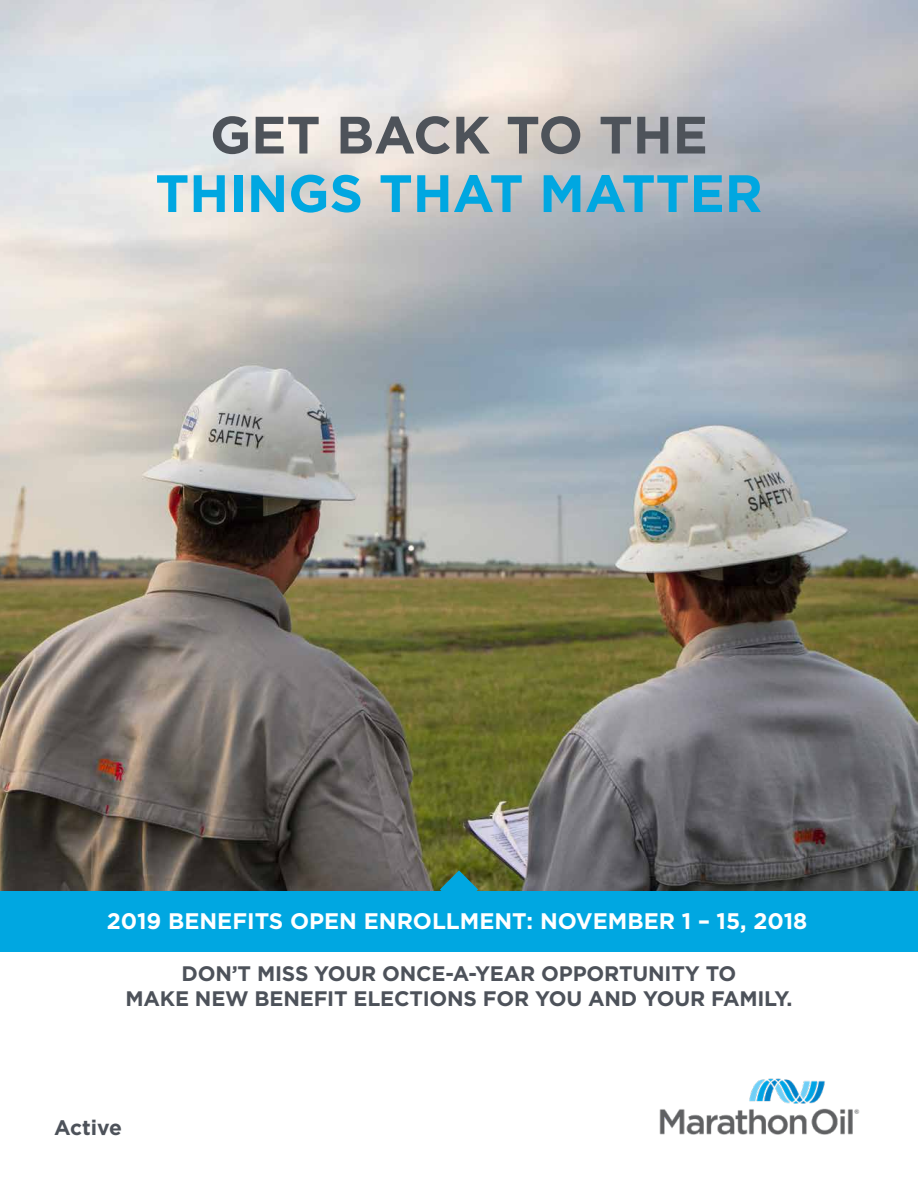
<style>
.page{position:relative;width:918px;height:1188px;background:#fff}
.page>*{position:absolute;margin:0;border:0;box-sizing:border-box;transform-origin:0 0}
.t1{font:700 52.5px "Gotham HTF";color:#00a7e1}
.t2{font:700 52.5px "Gotham HTF";color:#4e535a}
.t3{font:700 22.5px "Gotham HTF";color:#fff}
.t4{font:700 21px/25.2px "Gotham HTF";letter-spacing:-.01em;color:#4d525a;text-align:center}
</style>
<div class="page">
<img style="left:0;top:0;width:918px;height:891px">
<img style="left:659px;top:1078px;width:201px;height:57px">
<div style="left:0;top:891px;width:918px;height:61px;background:#00a7e1"></div>
<svg style="left:440px;top:870px;width:38px;height:21px"></svg>
<h1 class="t2" style="left:210px;top:105px;width:499px">GET BACK TO THE</h1>
<h1 class="t1" style="left:155px;top:163px;width:609px">THINGS THAT MATTER</h1>
<p class="t3" style="left:107px;top:908px;width:702px">2019 BENEFITS OPEN ENROLLMENT: NOVEMBER 1 – 15, 2018</p>
<p class="t4" style="left:125px;top:960px;width:668px">DON’T MISS YOUR ONCE-A-YEAR OPPORTUNITY TO<br>MAKE NEW BENEFIT ELECTIONS FOR YOU AND YOUR FAMILY.</p>
<p class="t4" style="left:54px;top:1114px;width:69px">Active</p>
</div>
